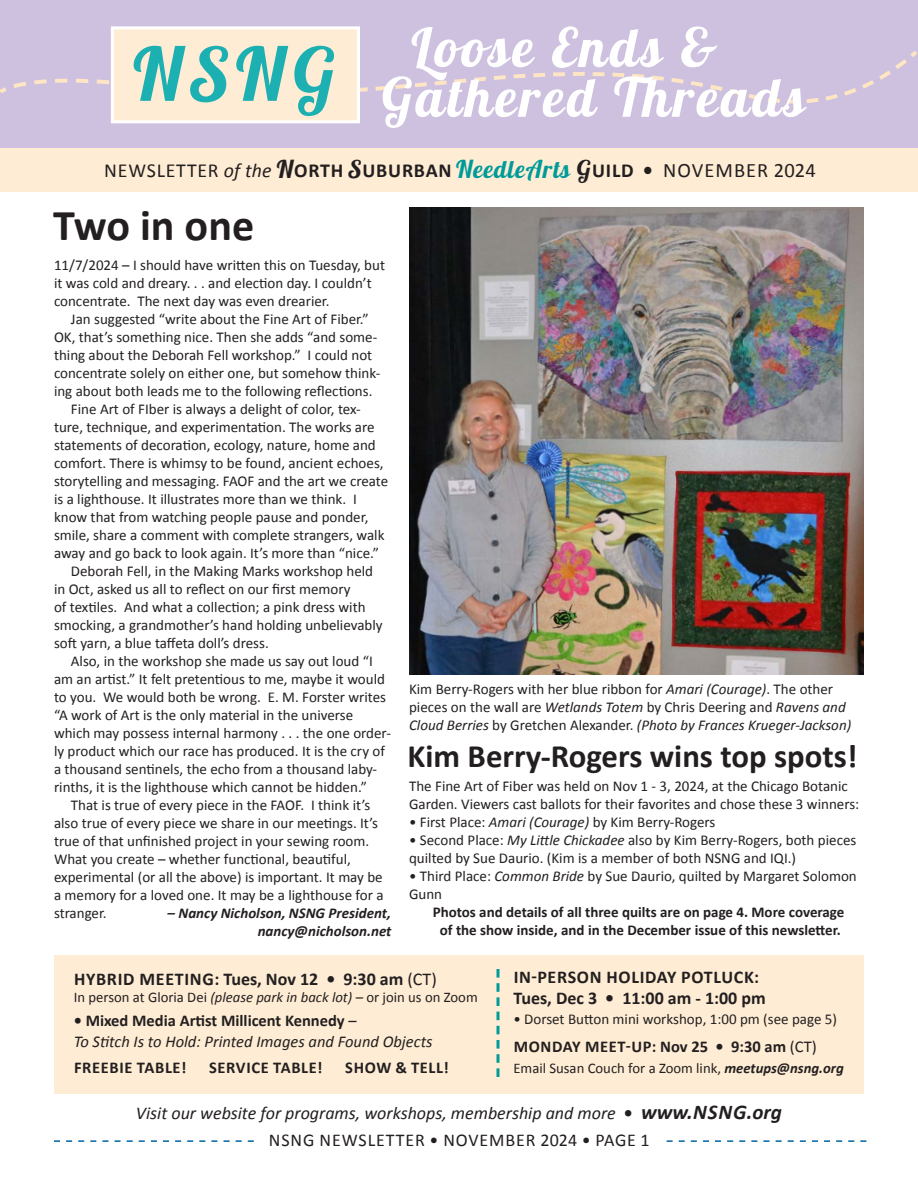
<style>
.page{position:relative;width:918px;height:1188px;background:#fff}
.page>*{position:absolute;margin:0;border:0;box-sizing:border-box;transform-origin:0 0}
.t1{font:54px/49.8px "Lobster 1.4";letter-spacing:.06em;color:#fff}
.t2{font:700 44.1px "Calibri";color:#231f20}
.t3{font:700 32.85px "Calibri";color:#231f20}
.t4{font:700 19.95px "Calibri";letter-spacing:.04em;color:#231f20}
.t5{font:700 18px/21.6px "Calibri";letter-spacing:.04em;color:#231f20}
.t6{font:italic 18px "Calibri";color:#231f20}
.t7{font:18px "Calibri";letter-spacing:.05em;color:#231f20}
.t8{font:italic 16.5px/21px "Calibri";color:#231f20}
.t9{font:700 16.5px "Calibri";letter-spacing:.04em;color:#231f20}
.t10{font:15px/18px "Calibri";color:#231f20}
.t11{font:700 15px/18px "Calibri";color:#231f20;text-align:center}
.t12{font:italic 700 15px/18px "Calibri";color:#231f20;text-align:right}
.t13{font:14.7px "Calibri";color:#231f20}
.s1{font-weight:400}
.s2{font-weight:400;font-style:italic}
.s3{font-family:"Lobster 1.4";font-weight:400;font-size:24.45px}
.s4{font-family:"Lobster 1.4";font-weight:400;font-size:24.45px;color:#009a9a}
.s5{font-size:20.55px}
.s6{font-weight:400;font-size:20.55px}
.s7{font-style:italic}
.s8{font-weight:700;font-style:normal}
.s9{font-style:normal}
.s10{font-weight:700;font-style:italic}
.s11{font-weight:700;font-size:21px}
</style>
<div class="page">
<div style="left:0;top:148px;width:917px;height:44px;background:#feedd4"></div>
<div style="left:0;top:0;width:918px;height:148px;background:#cdc1df"></div>
<svg style="left:0;top:51px;width:917px;height:52px"></svg>
<div style="left:112px;top:28px;width:246px;height:94px;background:#feedd4"></div>
<div style="left:111px;top:26px;width:249px;height:97px;border:3px solid #fff"></div>
<svg style="left:54px;top:1140px;width:200px;height:2px"></svg>
<svg style="left:667px;top:1140px;width:199px;height:2px"></svg>
<div style="left:54px;top:956px;width:810px;height:138px;background:#feedd4"></div>
<svg style="left:496px;top:969px;width:4px;height:108px"></svg>
<img style="left:409px;top:207px;width:455px;height:468px">
<h1 class="t1" style="left:133px;top:22px;width:673px;text-indent:278px">Loose Ends &amp;<br><sup>NSNG</sup> Gathered Threads</h1>
<h3 class="t4" style="left:104px;top:157px;width:713px"><span class="s1">NEWSLETTER</span> <span class="s2">of the</span> <span class="s3">N</span>ORTH <span class="s3">S</span>UBURBAN <span class="s4">NeedleArts</span> <span class="s3">G</span>UILD <span class="s5">•</span> <span class="s6">NOVEMBER 2024</span></h3>
<h2 class="t2" style="left:53px;top:197px;width:203px">Two in one</h2>
<p class="t10" style="left:54px;top:256px;width:333px">11/7/2024 – I should have written this on Tuesday, but it was cold and dreary. . . and election day. I couldn’t concentrate. The next day was even drearier.</p>
<p class="t10" style="left:71px;top:310px;width:299px">Jan suggested “write about the Fine Art of Fiber.”</p>
<p class="t10" style="left:54px;top:328px;width:325px">OK, that’s something nice. Then she adds “and some-</p>
<p class="t10" style="left:54px;top:346px;width:320px">thing about the Deborah Fell workshop.” I could not</p>
<p class="t10" style="left:54px;top:364px;width:328px">concentrate solely on either one, but somehow think-</p>
<p class="t10" style="left:54px;top:382px;width:320px">ing about both leads me to the following reflections.</p>
<p class="t10" style="left:71px;top:400px;width:291px">Fine Art of FIber is always a delight of color, tex-</p>
<p class="t10" style="left:54px;top:418px;width:322px">ture, technique, and experimentation. The works are</p>
<p class="t10" style="left:54px;top:436px;width:323px">statements of decoration, ecology, nature, home and</p>
<p class="t10" style="left:54px;top:454px;width:331px">comfort. There is whimsy to be found, ancient echoes,</p>
<p class="t10" style="left:54px;top:472px;width:336px">storytelling and messaging. FAOF and the art we create</p>
<p class="t10" style="left:54px;top:490px;width:304px">is a lighthouse. It illustrates more than we think. I</p>
<p class="t10" style="left:54px;top:508px;width:316px">know that from watching people pause and ponder,</p>
<p class="t10" style="left:54px;top:526px;width:332px">smile, share a comment with complete strangers, walk</p>
<p class="t10" style="left:54px;top:544px;width:327px">away and go back to look again. It’s more than “nice.”</p>
<p class="t10" style="left:71px;top:562px;width:304px">Deborah Fell, in the Making Marks workshop held</p>
<p class="t10" style="left:54px;top:580px;width:298px">in Oct, asked us all to reflect on our first memory</p>
<p class="t10" style="left:54px;top:598px;width:313px">of textiles. And what a collection; a pink dress with</p>
<p class="t10" style="left:54px;top:616px;width:330px">smocking, a grandmother’s hand holding unbelievably</p>
<p class="t10" style="left:54px;top:634px;width:216px">soft yarn, a blue taffeta doll’s dress.</p>
<p class="t10" style="left:71px;top:652px;width:303px">Also, in the workshop she made us say out loud “I</p>
<p class="t10" style="left:54px;top:670px;width:333px">am an artist.” It felt pretentious to me, maybe it would</p>
<p class="t10" style="left:54px;top:688px;width:334px">to you. We would both be wrong. E. M. Forster writes</p>
<p class="t10" style="left:54px;top:706px;width:301px">“A work of Art is the only material in the universe</p>
<p class="t10" style="left:54px;top:724px;width:339px">which may possess internal harmony . . . the one order-</p>
<p class="t10" style="left:54px;top:742px;width:333px">ly product which our race has produced. It is the cry of</p>
<p class="t10" style="left:54px;top:760px;width:325px">a thousand sentinels, the echo from a thousand laby-</p>
<p class="t10" style="left:54px;top:778px;width:315px">rinths, it is the lighthouse which cannot be hidden.”</p>
<p class="t10" style="left:71px;top:796px;width:301px">That is true of every piece in the FAOF. I think it’s</p>
<p class="t10" style="left:54px;top:814px;width:326px">also true of every piece we share in our meetings. It’s</p>
<p class="t10" style="left:54px;top:832px;width:317px">true of that unfinished project in your sewing room.</p>
<p class="t10" style="left:54px;top:850px;width:298px">What you create – whether functional, beautiful,</p>
<p class="t10" style="left:54px;top:868px;width:330px">experimental (or all the above) is important. It may be</p>
<p class="t10" style="left:54px;top:886px;width:331px">a memory for a loved one. It may be a lighthouse for a</p>
<p class="t10" style="left:54px;top:904px;width:54px">stranger.</p>
<p class="t12" style="left:168px;top:904px;width:225px">– Nancy Nicholson, NSNG President, nancy@nicholson.net</p>
<p class="t10" style="left:409px;top:680px;width:444px">Kim Berry-Rogers with her blue ribbon for <span class="s7">Amari (Courage)</span>. The other pieces on the wall are <span class="s7">Wetlands Totem</span> by Chris Deering and <span class="s7">Ravens and<br>Cloud Berries</span> by Gretchen Alexander. <span class="s7">(Photo by Frances Krueger-Jackson)</span></p>
<h3 class="t3" style="left:408px;top:735px;width:451px">Kim Berry-Rogers wins top spots!</h3>
<p class="t10" style="left:409px;top:777px;width:452px">The Fine Art of Fiber was held on Nov 1 - 3, 2024, at the Chicago Botanic<br>Garden. Viewers cast ballots for their favorites and chose these 3 winners:</p>
<p class="t10" style="left:409px;top:813px;width:308px">• First Place: <span class="s7">Amari (Courage)</span> by Kim Berry-Rogers</p>
<p class="t10" style="left:409px;top:831px;width:449px">• Second Place: <span class="s7">My Little Chickadee</span> also by Kim Berry-Rogers, both pieces quilted by Sue Daurio. (Kim is a member of both NSNG and IQI.)</p>
<p class="t10" style="left:409px;top:867px;width:449px">• Third Place: <span class="s7">Common Bride</span> by Sue Daurio, quilted by Margaret Solomon<br>Gunn</p>
<p class="t11" style="left:433px;top:903px;width:413px">Photos and details of all three quilts are on page 4. More coverage of the show inside, and in the December issue of this newsletter.</p>
<p class="t5" style="left:74px;top:968px;width:364px">HYBRID MEETING: Tues, Nov 12 • 9:30 am <span class="s1">(CT)</span></p>
<p class="t13" style="left:74px;top:988px;width:406px">In person at Gloria Dei <span class="s7">(please park in back lot) –</span> or join us on Zoom</p>
<p class="t8" style="left:74px;top:1009px;width:360px"><span class="s8">• Mixed Media Artist Millicent Kennedy</span> <span class="s9">–<br></span>To Stitch Is to Hold: Printed Images and Found Objects</p>
<p class="t9" style="left:74px;top:1057px;width:114px">FREEBIE TABLE!</p>
<p class="t9" style="left:209px;top:1057px;width:115px">SERVICE TABLE!</p>
<p class="t9" style="left:345px;top:1057px;width:105px">SHOW &amp; TELL!</p>
<p class="t5" style="left:513px;top:966px;width:254px">IN-PERSON HOLIDAY POTLUCK:<br>Tues, Dec 3 • 11:00 am - 1:00 pm</p>
<p class="t10" style="left:513px;top:1010px;width:325px">• Dorset Button mini workshop, 1:00 pm (see page 5)</p>
<p class="t9" style="left:514px;top:1036px;width:305px">MONDAY MEET-UP: Nov 25 • 9:30 am <span class="s1">(CT)</span></p>
<p class="t13" style="left:513px;top:1059px;width:332px">Email Susan Couch for a Zoom link, <span class="s10">meetups@nsng.org</span></p>
<p class="t6" style="left:136px;top:1101px;width:648px">Visit our website for programs, workshops, membership and more <span class="s8">•</span> <span class="s11">www.NSNG.org</span></p>
<p class="t7" style="left:269px;top:1129px;width:382px">NSNG NEWSLETTER • NOVEMBER 2024 • PAGE 1</p>
</div>
